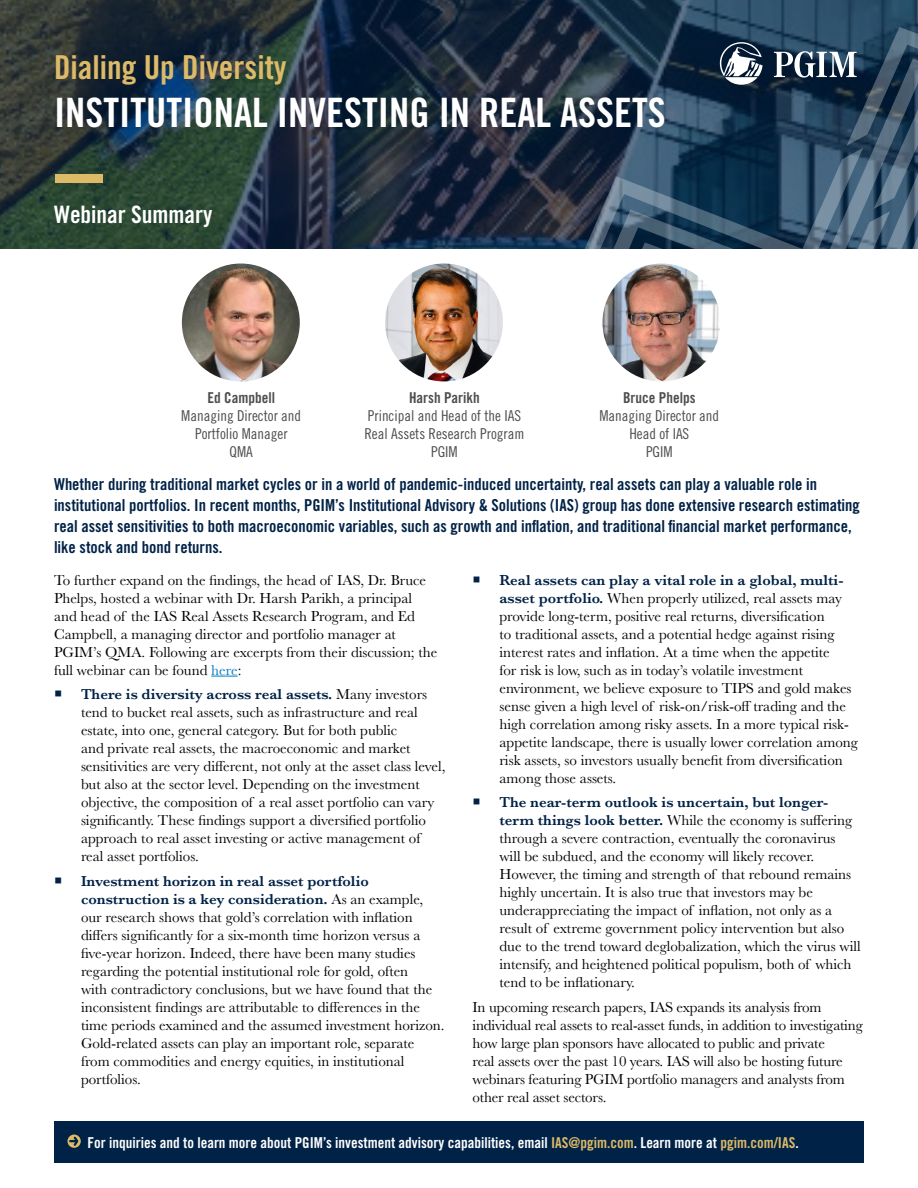
<style>
.page{position:relative;width:918px;height:1188px;background:#fff}
.page>*{position:absolute;margin:0;border:0;box-sizing:border-box;transform-origin:0 0}
.t1{font:40.5px "Trade Gothic Bold Cond Twenty";color:#fff}
.t2{font:33px "Trade Gothic Bold Cond Twenty";color:#ddba68}
.t3{font:24px "Trade Gothic Bold Cond Twenty";color:#fff}
.t4{font:16.5px/21px "Trade Gothic Bold Cond Twenty";color:#002247}
.t5{font:15px/18px "Baskerville";color:#000}
.t6{font:15px/18px "Baskerville";color:#000}
.t7{font:15px/18px "Trade Gothic Cond Eighteen";color:#4d4d4f;text-align:center}
.t8{font:15px "Trade Gothic Bold Cond Twenty";color:#fff}
.t9{font:15px "Trade Gothic Bold Cond Twenty";color:#4d4d4f}
.s1{color:#007bc3}
.s2{font-weight:600;color:#002247}
.s3{color:#ddba68}
</style>
<div class="page">
<svg style="left:0;top:0;width:918px;height:248px;background:#22333d"></svg>
<svg style="left:571px;top:27px;width:347px;height:255px;background:#475d71"></svg>
<div style="left:55px;top:174px;width:48px;height:9px;background:#ddba68"></div>
<img style="left:182px;top:264px;width:118px;height:117px;border-radius:59px">
<img style="left:602px;top:264px;width:118px;height:117px;border-radius:59px">
<img style="left:385px;top:264px;width:118px;height:117px;border-radius:59px">
<svg style="left:211px;top:676px;width:27px;height:1px"></svg>
<div style="left:54px;top:1121px;width:810px;height:41px;background:#002247"></div>
<svg style="left:68px;top:1135px;width:13px;height:13px"></svg>
<svg style="left:70px;top:1135px;width:10px;height:13px"></svg>
<h2 class="t2" style="left:54px;top:47px;width:234px">Dialing Up Diversity</h2>
<h1 class="t1" style="left:54px;top:88px;width:613px">INSTITUTIONAL INVESTING IN REAL ASSETS</h1>
<h3 class="t3" style="left:54px;top:200px;width:160px">Webinar Summary</h3>
<p class="t9" style="left:208px;top:389px;width:69px">Ed Campbell</p>
<p class="t7" style="left:181px;top:407px;width:121px">Managing Director and<br>Portfolio Manager<br>QMA</p>
<p class="t9" style="left:409px;top:389px;width:72px">Harsh Parikh</p>
<p class="t7" style="left:364px;top:407px;width:161px">Principal and Head of the IAS<br>Real Assets Research Program<br>PGIM</p>
<p class="t4" style="left:54px;top:474px;width:807px">Whether during traditional market cycles or in a world of pandemic-induced uncertainty, real assets can play a valuable role in institutional portfolios. In recent months, PGIM’s Institutional Advisory &amp; Solutions (IAS) group has done extensive research estimating real asset sensitivities to both macroeconomic variables, such as growth and inflation, and traditional financial market performance, like stock and bond returns.</p>
<p class="t6" style="left:54px;top:571px;width:385px">To further expand on the findings, the head of IAS, Dr. Bruce Phelps, hosted a webinar with Dr. Harsh Parikh, a principal and head of the IAS Real Assets Research Program, and Ed Campbell, a managing director and portfolio manager at PGIM’s QMA. Following are excerpts from their discussion; the full webinar can be found <span class="s1">here</span>:</p>
<p class="t5" style="left:81px;top:686px;width:366px"><span class="s2">There is diversity across real assets.</span> Many investors tend to bucket real assets, such as infrastructure and real estate, into one, general category. But for both public<br>and private real assets, the macroeconomic and market sensitivities are very different, not only at the asset class level, but also at the sector level. Depending on the investment objective, the composition of a real asset portfolio can vary significantly. These findings support a diversified portfolio approach to real asset investing or active management of real asset portfolios.</p>
<p class="t5" style="left:81px;top:872px;width:365px"><span class="s2">Investment horizon in real asset portfolio construction is a key consideration.</span> As an example, our research shows that gold’s correlation with inflation differs significantly for a six-month time horizon versus a five-year horizon. Indeed, there have been many studies regarding the potential institutional role for gold, often<br>with contradictory conclusions, but we have found that the inconsistent findings are attributable to differences in the time periods examined and the assumed investment horizon.<br>Gold-related assets can play an important role, separate from commodities and energy equities, in institutional portfolios.</p>
<p class="t9" style="left:623px;top:389px;width:74px">Bruce Phelps</p>
<p class="t7" style="left:599px;top:407px;width:121px">Managing Director and<br>Head of IAS<br>PGIM</p>
<p class="t5" style="left:499px;top:571px;width:360px"><span class="s2">Real assets can play a vital role in a global, multi&shy;asset portfolio.</span> When properly utilized, real assets may provide long-term, positive real returns, diversification<br>to traditional assets, and a potential hedge against rising interest rates and inflation. At a time when the appetite<br>for risk is low, such as in today’s volatile investment environment, we believe exposure to TIPS and gold makes sense given a high level of risk-on/risk-off trading and the high correlation among risky assets. In a more typical risk&shy;appetite landscape, there is usually lower correlation among risk assets, so investors usually benefit from diversification among those assets.</p>
<p class="t5" style="left:499px;top:794px;width:363px"><span class="s2">The near-term outlook is uncertain, but longer&shy;term things look better.</span> While the economy is suffering through a severe contraction, eventually the coronavirus<br>will be subdued, and the economy will likely recover.<br>However, the timing and strength of that rebound remains highly uncertain. It is also true that investors may be underappreciating the impact of inflation, not only as a result of extreme government policy intervention but also due to the trend toward deglobalization, which the virus will intensify, and heightened political populism, both of which tend to be inflationary.</p>
<p class="t5" style="left:472px;top:998px;width:392px">In upcoming research papers, IAS expands its analysis from individual real assets to real-asset funds, in addition to investigating how large plan sponsors have allocated to public and private<br>real assets over the past 10 years. IAS will also be hosting future webinars featuring PGIM portfolio managers and analysts from other real asset sectors.</p>
<p class="t8" style="left:87px;top:1133px;width:713px">For inquiries and to learn more about PGIM’s investment advisory capabilities, email <span class="s3">IAS@pgim.com</span>. Learn more at <span class="s3">pgim.com/IAS</span>.</p>
</div>
